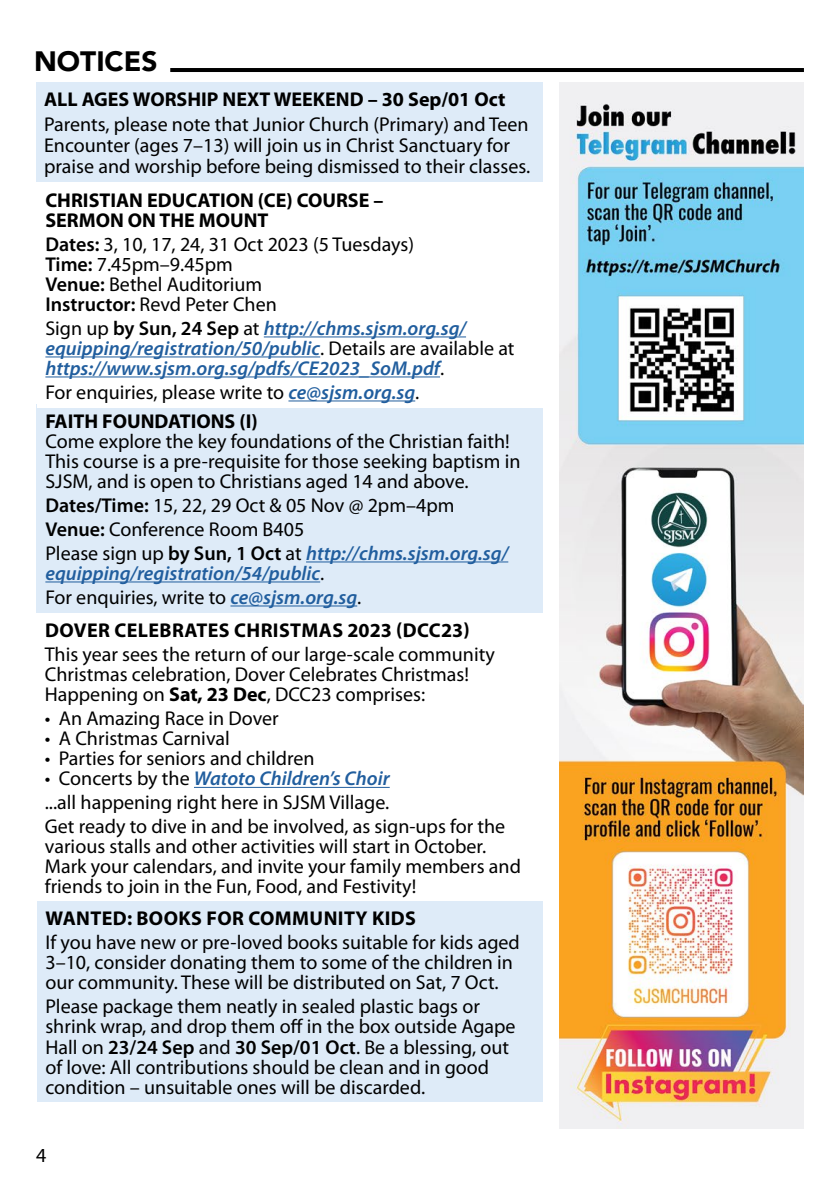
<style>
.page{position:relative;width:840px;height:1191px;background:#fff}
.page>*{position:absolute;margin:0;border:0;box-sizing:border-box;transform-origin:0 0}
.t1{font:900 28px "Avenir";color:#000}
.t2{font:20px/20px "Myriad Pro";color:#000}
.t3{font:italic 600 20px/20px "Myriad Pro";color:#215e9e}
.t4{font:700 20px/20px "Myriad Pro";color:#000}
.t5{font:700 20px "Myriad Pro";letter-spacing:.02em;color:#000}
.s1{font-weight:600}
.s2{font-weight:400;font-style:normal;color:#000}
.s3{font-style:normal;color:#000}
.s4{font-weight:600;font-style:italic;color:#215e9e}
.s5{font-weight:700}
</style>
<div class="page">
<hr style="left:170px;top:68px;width:633px;height:4px;background:#000">
<img style="left:559px;top:83px;width:244px;height:1046px">
<div style="left:35px;top:83px;width:507px;height:99px;background:#deebf8"></div>
<hr style="left:194px;top:787px;width:195px;height:1px;background:#215e9e">
<div style="left:37px;top:404px;width:505px;height:208px;background:#deebf8"></div>
<hr style="left:306px;top:561px;width:202px;height:1px;background:#215e9e">
<hr style="left:45px;top:581px;width:275px;height:1px;background:#215e9e">
<hr style="left:230px;top:605px;width:127px;height:1px;background:#215e9e">
<div style="left:37px;top:183px;width:506px;height:224px;background:#fff"></div>
<hr style="left:264px;top:336px;width:202px;height:1px;background:#215e9e">
<hr style="left:45px;top:356px;width:275px;height:1px;background:#215e9e">
<hr style="left:45px;top:376px;width:395px;height:1px;background:#215e9e">
<hr style="left:288px;top:400px;width:127px;height:1px;background:#215e9e">
<div style="left:37px;top:902px;width:505px;height:200px;background:#deebf8"></div>
<h1 class="t1" style="left:34px;top:38px;width:125px">NOTICES</h1>
<p class="t4" style="left:44px;top:89px;width:462px">ALL AGES WORSHIP NEXT WEEKEND – 30 Sep/01 Oct</p>
<p class="t2" style="left:44px;top:114px;width:487px;line-height:21px">Parents, please note that Junior Church (Primary) and Teen<br>Encounter (ages 7–13) will join us in Christ Sanctuary for praise and worship before being dismissed to their classes.</p>
<p class="t4" style="left:45px;top:189px;width:339px">CHRISTIAN EDUCATION (CE) COURSE –<br>SERMON ON THE MOUNT</p>
<p class="t2" style="left:45px;top:234px;width:370px"><span class="s1">Dates:</span> 3, 10, 17, 24, 31 Oct 2023 (5 Tuesdays)<br><span class="s1">Time:</span> 7.45pm–9.45pm<br><span class="s1">Venue:</span> Bethel Auditorium<br><span class="s1">Instructor:</span> Revd Peter Chen</p>
<p class="t3" style="left:45px;top:318px;width:470px"><span class="s2">Sign up</span> <span class="s3">by Sun, 24 Sep</span> <span class="s2">at</span> http://chms.sjsm.org.sg/ equipping/registration/50/public<span class="s2">. Details are available at </span>https://www.sjsm.org.sg/pdfs/CE2023_SoM.pdf<span class="s2">.</span></p>
<p class="t2" style="left:45px;top:382px;width:375px">For enquiries, please write to <span class="s4">ce@sjsm.org.sg</span>.</p>
<p class="t4" style="left:45px;top:410px;width:214px">FAITH FOUNDATIONS (I)</p>
<p class="t2" style="left:45px;top:431px;width:476px">Come explore the key foundations of the Christian faith!<br>This course is a pre-requisite for those seeking baptism in<br>SJSM, and is open to Christians aged 14 and above.</p>
<p class="t2" style="left:45px;top:493px;width:464px;line-height:24px"><span class="s1">Dates/Time:</span> 15, 22, 29 Oct &amp; 05 Nov @ 2pm–4pm<br><span class="s1">Venue:</span> Conference Room B405<br>Please sign up <span class="s1">by Sun, 1 Oct</span> at <span class="s4">http://chms.sjsm.org.sg/</span></p>
<p class="t3" style="left:45px;top:561px;width:317px;line-height:24px">equipping/registration/54/public<span class="s2">.<br>For enquiries, write to</span> ce@sjsm.org.sg<span class="s2">.</span></p>
<p class="t5" style="left:45px;top:617px;width:426px">DOVER CELEBRATES CHRISTMAS 2023 (DCC23)</p>
<p class="t2" style="left:45px;top:644px;width:451px">This year sees the return of our large-scale community<br>Christmas celebration, Dover Celebrates Christmas!<br>Happening on <span class="s5">Sat, 23 Dec</span>, DCC23 comprises:</p>
<p class="t2" style="left:45px;top:708px;width:235px">• An Amazing Race in Dover</p>
<p class="t2" style="left:45px;top:728px;width:186px">• A Christmas Carnival</p>
<p class="t2" style="left:45px;top:748px;width:271px">• Parties for seniors and children</p>
<p class="t2" style="left:45px;top:766px;width:461px;line-height:24px">• Concerts by the <span class="s4">Watoto Children’s Choir<br></span>...all happening right here in SJSM Village.<br>Get ready to dive in and be involved, as sign-ups for the</p>
<p class="t2" style="left:45px;top:836px;width:477px">various stalls and other activities will start in October.<br>Mark your calendars, and invite your family members and friends to join in the Fun, Food, and Festivity!</p>
<p class="t5" style="left:46px;top:905px;width:371px">WANTED: BOOKS FOR COMMUNITY KIDS</p>
<p class="t2" style="left:45px;top:932px;width:475px">If you have new or pre-loved books suitable for kids aged<br>3–10, consider donating them to some of the children in our community. These will be distributed on Sat, 7 Oct.</p>
<p class="t2" style="left:45px;top:996px;width:471px">Please package them neatly in sealed plastic bags or shrink wrap, and drop them off in the box outside Agape Hall on <span class="s1">23/24 Sep</span> and <span class="s1">30 Sep/01 Oct</span>. Be a blessing, out of love: All contributions should be clean and in good condition – unsuitable ones will be discarded.</p>
<p class="t2" style="left:36px;top:1145px;width:12px">4</p>
</div>
